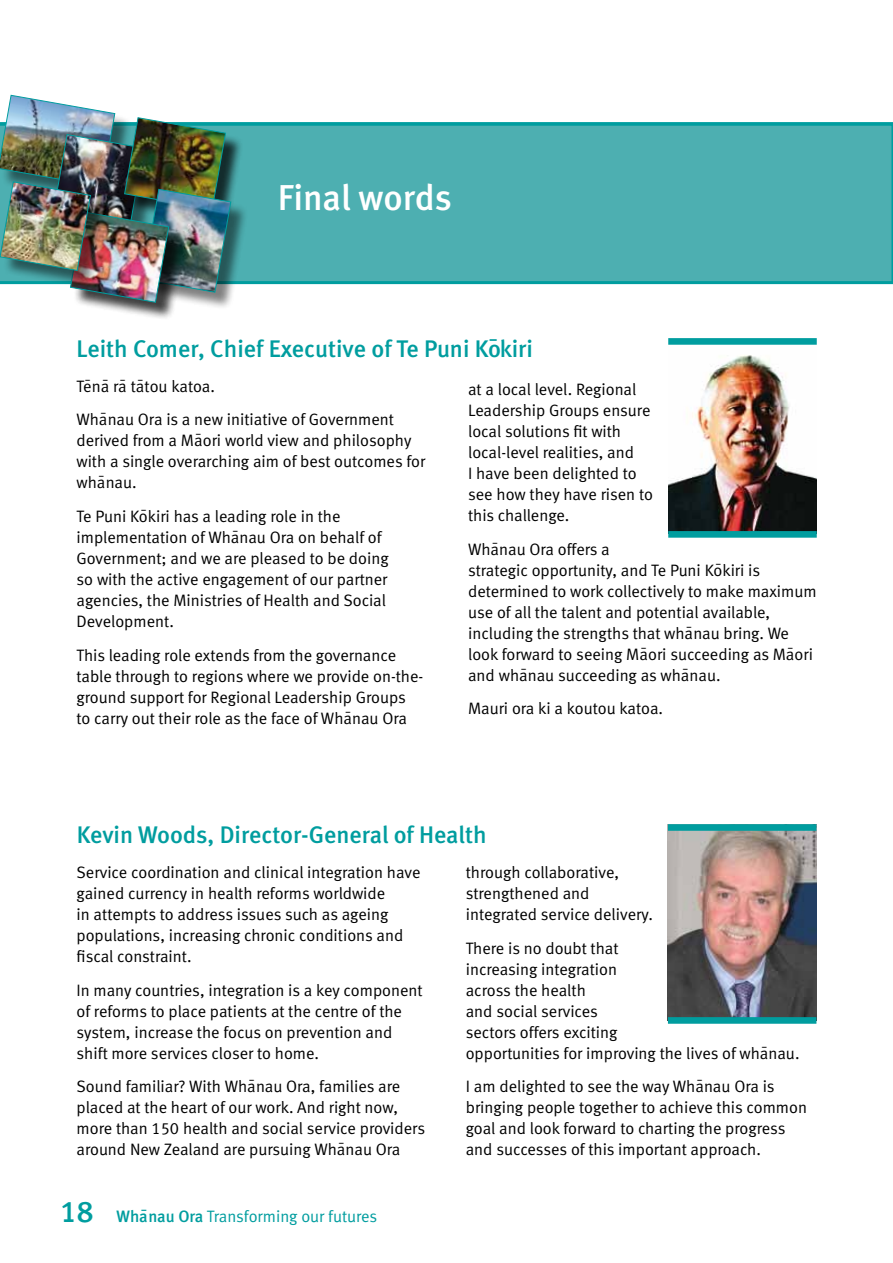
<style>
.page{position:relative;width:893px;height:1263px;background:#fff}
.page>*{position:absolute;margin:0;border:0;box-sizing:border-box;transform-origin:0 0}
.t1{font:36px "Meta Medium LF";letter-spacing:-.005em;color:#fff}
.t2{font:30px "Meta Medium LF";color:#009d9f}
.t3{font:24px "Meta Medium LF";color:#009d9f}
.t4{font:16.5px/21px "Meta Normal LF";color:#000}
.t5{font:16.5px "Meta Normal LF";color:#009d9f}
.s1{font-family:"Meta Medium LF"}
</style>
<div class="page">
<div style="left:243px;top:125px;width:650px;height:156px;background:#4dafb1"></div>
<hr style="left:0;top:281px;width:893px;height:3px;background:#009d9f">
<hr style="left:0;top:122px;width:893px;height:3px;background:#009d9f">
<div style="left:127px;top:120px;width:116px;height:107px;background:#000;opacity:.75"></div>
<div style="left:145px;top:191px;width:104px;height:119px;background:#000;opacity:.5"></div>
<div style="left:72px;top:214px;width:115px;height:106px;background:#000;opacity:.75"></div>
<img style="left:0;top:95px;width:231px;height:208px">
<img style="left:668px;top:355px;width:149px;height:176px">
<div style="left:668px;top:338px;width:149px;height:7px;background:#009d9f"></div>
<div style="left:668px;top:531px;width:149px;height:7px;background:#009d9f"></div>
<img style="left:668px;top:831px;width:148px;height:186px">
<div style="left:668px;top:824px;width:148px;height:7px;background:#009d9f"></div>
<div style="left:668px;top:1017px;width:148px;height:7px;background:#009d9f"></div>
<h1 class="t1" style="left:278px;top:176px;width:175px">Final words</h1>
<h3 class="t3" style="left:77px;top:334px;width:458px">Leith Comer, Chief Executive of Te Puni Ko¯kiri</h3>
<p class="t4" style="left:77px;top:369px;width:319px;line-height:33.8px">Te¯na¯ ra¯ ta¯tou katoa.<br>Wha¯nau Ora is a new initiative of Government</p>
<p class="t4" style="left:77px;top:430px;width:350px">derived from a Ma¯ori world view and philosophy with a single overarching aim of best outcomes for wha¯nau.</p>
<p class="t4" style="left:77px;top:506px;width:314px">Te Puni Ko¯kiri has a leading role in the implementation of Wha¯nau Ora on behalf of Government; and we are pleased to be doing so with the active engagement of our partner agencies, the Ministries of Health and Social Development.</p>
<p class="t4" style="left:77px;top:645px;width:348px">This leading role extends from the governance table through to regions where we provide on-the&shy;ground support for Regional Leadership Groups to carry out their role as the face of Wha¯nau Ora</p>
<p class="t4" style="left:468px;top:378px;width:186px">at a local level. Regional<br>Leadership Groups ensure local solutions fit with local-level realities, and<br>I have been delighted to see how they have risen to this challenge.</p>
<p class="t4" style="left:468px;top:538px;width:350px">Wha¯nau Ora offers a<br>strategic opportunity, and Te Puni Ko¯kiri is determined to work collectively to make maximum use of all the talent and potential available, including the strengths that wha¯nau bring. We look forward to seeing Ma¯ori succeeding as Ma¯ori and wha¯nau succeeding as wha¯nau.</p>
<p class="t4" style="left:468px;top:698px;width:197px">Mauri ora ki a koutou katoa.</p>
<h3 class="t3" style="left:77px;top:820px;width:411px">Kevin Woods, Director-General of Health</h3>
<p class="t4" style="left:77px;top:861px;width:345px">Service coordination and clinical integration have gained currency in health reforms worldwide<br>in attempts to address issues such as ageing populations, increasing chronic conditions and fiscal constraint.</p>
<p class="t4" style="left:77px;top:979px;width:348px">In many countries, integration is a key component of reforms to place patients at the centre of the system, increase the focus on prevention and shift more services closer to home.</p>
<p class="t4" style="left:77px;top:1076px;width:350px">Sound familiar? With Wha¯nau Ora, families are placed at the heart of our work. And right now, more than 150 health and social service providers around New Zealand are pursuing Wha¯nau Ora</p>
<h2 class="t2" style="left:60px;top:1194px;width:35px">18</h2>
<p class="t5" style="left:117px;top:1207px;width:262px"><span class="s1">Wha¯nau Ora</span> Transforming our futures</p>
<p class="t4" style="left:466px;top:861px;width:189px">through collaborative, strengthened and integrated service delivery.</p>
<p class="t4" style="left:466px;top:937px;width:335px">There is no doubt that<br>increasing integration<br>across the health<br>and social services<br>sectors offers exciting<br>opportunities for improving the lives of wha¯nau.</p>
<p class="t4" style="left:466px;top:1076px;width:343px">I am delighted to see the way Wha¯nau Ora is bringing people together to achieve this common goal and look forward to charting the progress and successes of this important approach.</p>
</div>
